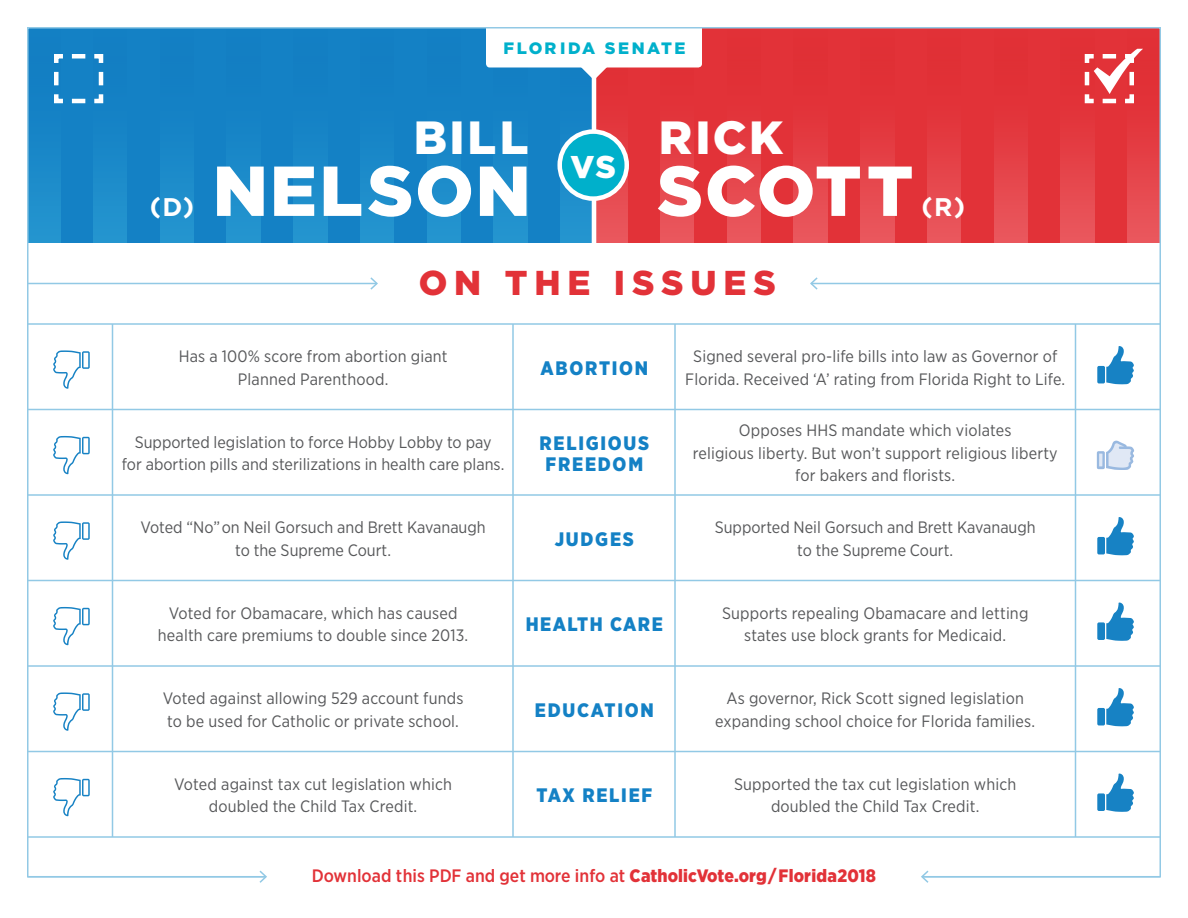
<style>
.page{position:relative;width:1188px;height:918px;background:#fff}
.page>*{position:absolute;margin:0;border:0;box-sizing:border-box;transform-origin:0 0}
.name_-_left_-_last{font:900 70.5px "Gotham";letter-spacing:.025em;color:#fff}
.name_-_right_-_last{font:900 70.5px "Gotham";letter-spacing:.015em;color:#fff}
.name_-_right_-_first{font:900 46.5px "Gotham";color:#fff}
.name_-_left_-_first{font:900 46.5px "Gotham";color:#fff}
.t1{font:900 34.5px "Gotham";letter-spacing:.2em;color:#e23238}
.t2{font:900 31.5px "Gotham";color:#fff}
.name_-_right_-_last-2{font:700 25.5px "Gotham";color:#fff}
.issue_labels{font:900 19.5px/21px "Gotham Narrow";letter-spacing:.09em;color:#1481c5;text-align:center}
.issue_labels-2{font:900 19.5px "Gotham Narrow";letter-spacing:.07em;color:#1481c5}
.t3{font:500 18px "Gotham Narrow";letter-spacing:.005em;color:#e23238}
.issue_text{font:16.5px/22.5px "Gotham Narrow";letter-spacing:.01em;color:#57585a;text-align:center}
.state_name{font:900 16.5px "Gotham";letter-spacing:.15em;color:#00b0cb}
.s1{font-weight:900}
</style>
<div class="page">
<div style="left:27px;top:27px;width:566px;height:216px;background:#1481c5"></div>
<div style="left:595px;top:27px;width:566px;height:216px;background:#e23238"></div>
<hr style="left:27px;top:283px;width:350px;height:1px;background:#92c9e5">
<svg style="left:369px;top:277px;width:9px;height:13px"></svg>
<hr style="left:811px;top:283px;width:350px;height:1px;background:#92c9e5">
<svg style="left:810px;top:277px;width:9px;height:13px"></svg>
<svg style="left:561px;top:67px;width:32px;height:176px"></svg>
<div style="left:494px;top:27px;width:33px;height:216px;background:#1988c8"></div>
<div style="left:427px;top:27px;width:33px;height:216px;background:linear-gradient(to bottom,#0f7ac1,#2293ce)"></div>
<div style="left:360px;top:27px;width:34px;height:216px;background:linear-gradient(to right,#1987c8,#1987c8)"></div>
<div style="left:294px;top:27px;width:33px;height:216px;background:linear-gradient(to bottom,#0f7ac1,#2293ce)"></div>
<div style="left:227px;top:27px;width:33px;height:216px;background:linear-gradient(to bottom,#0f7ac1,#2293ce)"></div>
<div style="left:160px;top:27px;width:34px;height:216px;background:linear-gradient(to right,#1987c8,#1987c8)"></div>
<div style="left:94px;top:27px;width:33px;height:216px;background:linear-gradient(to bottom,#0f7ac1,#2293ce)"></div>
<div style="left:27px;top:27px;width:33px;height:216px;background:linear-gradient(to bottom,#0f7ac1,#2293ce)"></div>
<div style="left:1128px;top:27px;width:33px;height:216px;background:linear-gradient(to bottom,#df272d,#e9535a)"></div>
<div style="left:1061px;top:27px;width:33px;height:216px;background:linear-gradient(to bottom,#df272d,#e9535a)"></div>
<div style="left:994px;top:27px;width:33px;height:216px;background:linear-gradient(to bottom,#df272d,#e9535a)"></div>
<div style="left:927px;top:27px;width:34px;height:216px;background:linear-gradient(to bottom,#df272d,#e9535a)"></div>
<div style="left:861px;top:27px;width:33px;height:216px;background:linear-gradient(to bottom,#df272d,#e9535a)"></div>
<div style="left:794px;top:27px;width:33px;height:216px;background:linear-gradient(to bottom,#df272d,#e9535a)"></div>
<div style="left:727px;top:27px;width:34px;height:216px;background:linear-gradient(to bottom,#df272d,#e9535a)"></div>
<svg style="left:661px;top:67px;width:33px;height:176px"></svg>
<svg style="left:595px;top:67px;width:32px;height:176px"></svg>
<div style="left:560px;top:132px;width:67px;height:67px;background:#00b0cb;border-radius:50%"></div>
<div style="left:557px;top:129px;width:72px;height:72px;border:4px solid #fff;border-radius:50%"></div>
<svg style="left:1082px;top:49px;width:61px;height:57px"></svg>
<svg style="left:52px;top:52px;width:54px;height:54px"></svg>
<hr style="left:27px;top:409px;width:1134px;height:1px;background:#92c9e5">
<hr style="left:27px;top:494px;width:1134px;height:2px;background:#92c9e5">
<hr style="left:27px;top:580px;width:1134px;height:1px;background:#92c9e5">
<hr style="left:27px;top:665px;width:1134px;height:2px;background:#92c9e5">
<hr style="left:27px;top:751px;width:1134px;height:1px;background:#92c9e5">
<hr style="left:27px;top:836px;width:1134px;height:2px;background:#92c9e5">
<hr style="left:1075px;top:324px;width:1px;height:513px;background:#92c9e5">
<hr style="left:27px;top:323px;width:1134px;height:2px;background:#92c9e5">
<hr style="left:512px;top:324px;width:2px;height:513px;background:#92c9e5">
<hr style="left:674px;top:324px;width:2px;height:513px;background:#92c9e5">
<hr style="left:112px;top:324px;width:1px;height:513px;background:#92c9e5">
<svg style="left:1106px;top:346px;width:28px;height:38px"></svg>
<div style="left:1097px;top:366px;width:8px;height:17px;background:#1782c4;border-radius:2px"></div>
<svg style="left:53px;top:350px;width:37px;height:39px"></svg>
<img style="left:1096px;top:440px;width:38px;height:30px">
<svg style="left:53px;top:436px;width:37px;height:38px"></svg>
<svg style="left:1106px;top:517px;width:28px;height:38px"></svg>
<div style="left:1097px;top:537px;width:8px;height:17px;background:#1782c4;border-radius:2px"></div>
<svg style="left:53px;top:521px;width:37px;height:39px"></svg>
<svg style="left:1106px;top:603px;width:28px;height:38px"></svg>
<div style="left:1097px;top:622px;width:8px;height:18px;background:#1782c4;border-radius:2px"></div>
<svg style="left:53px;top:607px;width:37px;height:38px"></svg>
<svg style="left:1106px;top:688px;width:28px;height:38px"></svg>
<div style="left:1097px;top:708px;width:8px;height:17px;background:#1782c4;border-radius:2px"></div>
<svg style="left:53px;top:692px;width:37px;height:39px"></svg>
<svg style="left:1106px;top:774px;width:28px;height:38px"></svg>
<div style="left:1097px;top:793px;width:8px;height:18px;background:#1782c4;border-radius:2px"></div>
<svg style="left:53px;top:778px;width:37px;height:38px"></svg>
<div style="left:486px;top:18px;width:216px;height:49px;background:#fff;border-radius:4px"></div>
<svg style="left:576px;top:67px;width:37px;height:13px"></svg>
<hr style="left:922px;top:876px;width:238px;height:1px;background:#92c9e5">
<svg style="left:921px;top:870px;width:9px;height:13px"></svg>
<hr style="left:28px;top:876px;width:238px;height:1px;background:#92c9e5">
<svg style="left:258px;top:870px;width:9px;height:13px"></svg>
<p class="state_name" style="left:504px;top:37px;width:183px">FLORIDA SENATE</p>
<p class="name_-_right_-_first" style="left:659px;top:105px;width:126px">RICK</p>
<p class="name_-_right_-_last" style="left:657px;top:142px;width:258px">SCOTT</p>
<p class="name_-_left_-_first" style="left:414px;top:105px;width:116px">BILL</p>
<p class="name_-_left_-_last" style="left:213px;top:142px;width:320px">NELSON</p>
<p class="t2" style="left:571px;top:145px;width:47px">VS</p>
<p class="name_-_right_-_last-2" style="left:150px;top:189px;width:46px">(D)</p>
<p class="name_-_right_-_last-2" style="left:922px;top:189px;width:45px">(R)</p>
<p class="t1" style="left:419px;top:259px;width:359px">ON THE ISSUES</p>
<p class="issue_text" style="left:179px;top:345px;width:270px">Has a 100% score from abortion giant<br>Planned Parenthood.</p>
<p class="issue_labels" style="left:540px;top:357px;width:109px">ABORTION</p>
<p class="issue_text" style="left:685px;top:345px;width:382px">Signed several pro-life bills into law as Governor of<br>Florida. Received ‘A’ rating from Florida Right to Life.</p>
<p class="issue_text" style="left:122px;top:430px;width:384px">Supported legislation to force Hobby Lobby to pay<br>for abortion pills and sterilizations in health care plans.</p>
<p class="issue_labels" style="left:539px;top:432px;width:111px">RELIGIOUS<br>FREEDOM</p>
<p class="issue_text" style="left:693px;top:419px;width:366px">Opposes HHS mandate which violates<br>religious liberty. But won’t support religious liberty for bakers and florists.</p>
<p class="issue_text" style="left:140px;top:516px;width:347px">Voted “No” on Neil Gorsuch and Brett Kavanaugh to the Supreme Court.</p>
<p class="issue_labels" style="left:555px;top:528px;width:81px">JUDGES</p>
<p class="issue_text" style="left:715px;top:516px;width:323px">Supported Neil Gorsuch and Brett Kavanaugh to the Supreme Court.</p>
<p class="issue_text" style="left:158px;top:601px;width:312px">Voted for Obamacare, which has caused health care premiums to double since 2013.</p>
<p class="issue_labels-2" style="left:526px;top:611px;width:138px">HEALTH CARE</p>
<p class="issue_text" style="left:722px;top:601px;width:308px">Supports repealing Obamacare and letting states use block grants for Medicaid.</p>
<p class="issue_text" style="left:163px;top:687px;width:302px;text-align:left">Voted against allowing 529 account funds to be used for Catholic or private school.</p>
<p class="issue_labels" style="left:535px;top:699px;width:120px">EDUCATION</p>
<p class="issue_text" style="left:715px;top:687px;width:321px">As governor, Rick Scott signed legislation expanding school choice for Florida families.</p>
<p class="issue_text" style="left:174px;top:772px;width:279px">Voted against tax cut legislation which doubled the Child Tax Credit.</p>
<p class="issue_labels" style="left:536px;top:784px;width:117px">TAX RELIEF</p>
<p class="issue_text" style="left:734px;top:772px;width:284px">Supported the tax cut legislation which doubled the Child Tax Credit.</p>
<p class="t3" style="left:312px;top:864px;width:566px">Download this PDF and get more info at <span class="s1">CatholicVote.org/Florida2018</span></p>
</div>
